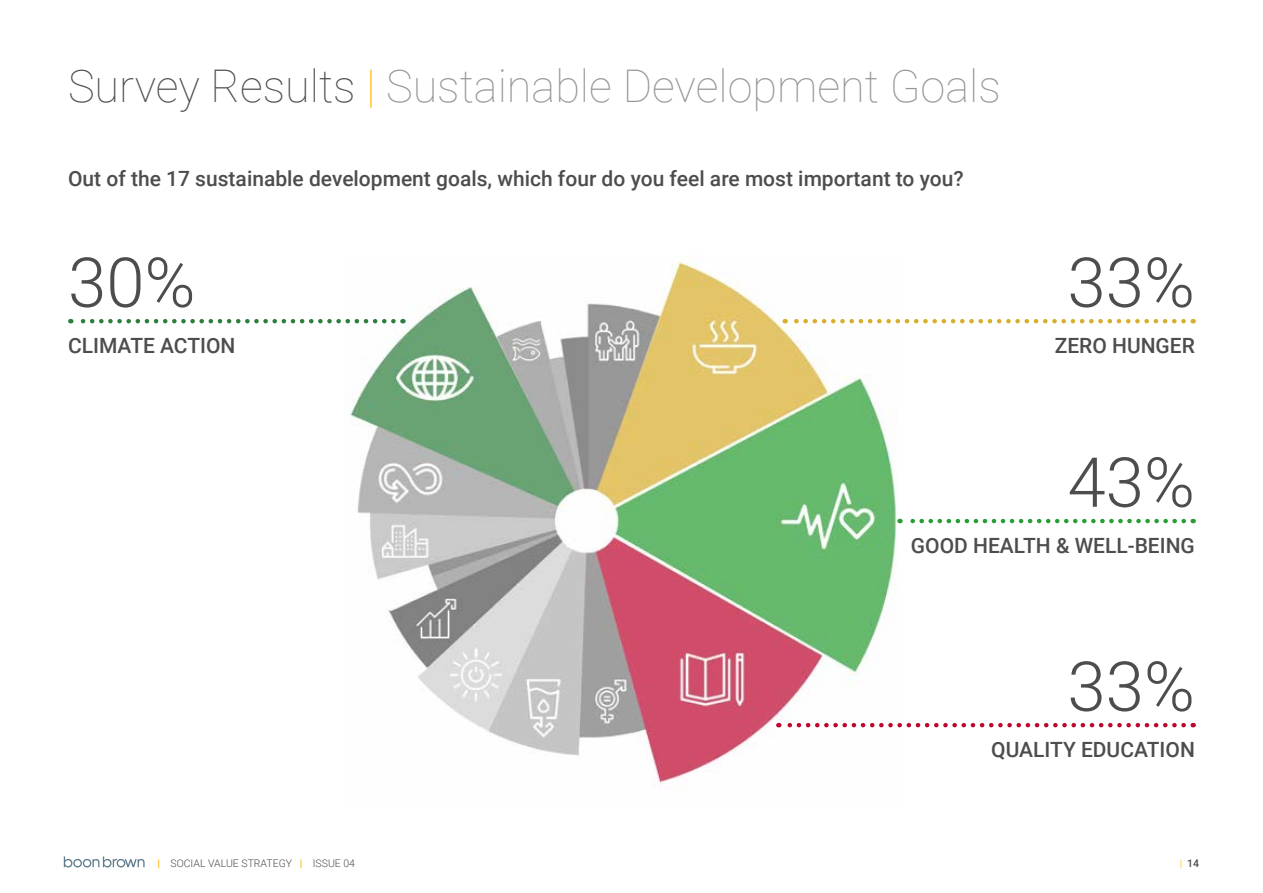
<style>
.page{position:relative;width:1263px;height:893px;background:#fff}
.page>*{position:absolute;margin:0;border:0;box-sizing:border-box;transform-origin:0 0}
.t1{font:300 69px "Roboto";color:#4d4d4f}
.t2{font:100 45px "Roboto";color:#939598}
.t3{font:500 21px "Roboto";color:#4d4d4f}
.t4{font:300 10.5px "Roboto";color:#4d4d4f}
.t5{font:500 10.5px "Roboto";color:#4d4d4f}
.s1{color:#4d4d4f}
.s2{color:#ffb600}
.s3{font-weight:500;color:#ffb600}
.s4{font-weight:300;color:#ffb600}
</style>
<div class="page">
<svg style="left:64px;top:856px;width:81px;height:11px"></svg>
<img style="left:346px;top:261px;width:551px;height:526px">
<svg style="left:785px;top:319px;width:398px;height:4px"></svg>
<svg style="left:899px;top:519px;width:285px;height:4px"></svg>
<svg style="left:778px;top:723px;width:406px;height:4px"></svg>
<svg style="left:70px;top:319px;width:323px;height:4px"></svg>
<h2 class="t2" style="left:68px;top:54px;width:934px"><span class="s1">Survey Results</span> <span class="s2">|</span> Sustainable Development Goals</h2>
<p class="t3" style="left:68px;top:164px;width:897px">Out of the 17 sustainable development goals, which four do you feel are most important to you?</p>
<h1 class="t1" style="left:68px;top:234px;width:129px">30%</h1>
<p class="t3" style="left:68px;top:331px;width:169px">CLIMATE ACTION</p>
<h1 class="t1" style="left:1067px;top:234px;width:129px">33%</h1>
<p class="t3" style="left:1055px;top:331px;width:142px">ZERO HUNGER</p>
<h1 class="t1" style="left:1067px;top:434px;width:129px">43%</h1>
<p class="t3" style="left:911px;top:531px;width:286px">GOOD HEALTH &amp; WELL-BEING</p>
<h1 class="t1" style="left:1067px;top:638px;width:129px">33%</h1>
<p class="t3" style="left:991px;top:735px;width:205px">QUALITY EDUCATION</p>
<p class="t4" style="left:158px;top:856px;width:199px"><span class="s3">|</span> SOCIAL VALUE STRATEGY <span class="s3">|</span> ISSUE 04</p>
<p class="t5" style="left:1180px;top:856px;width:21px"><span class="s4">|</span> 14</p>
</div>
